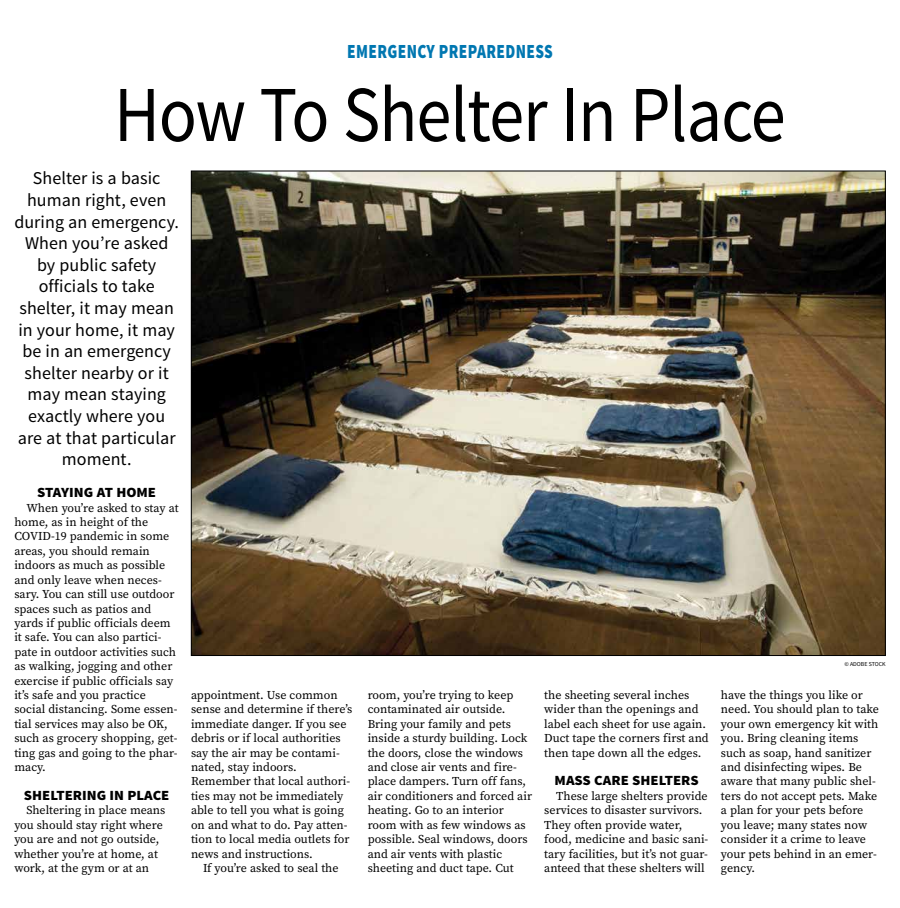
<style>
.page{position:relative;width:900px;height:908px;background:#fff}
.page>*{position:absolute;margin:0;border:0;box-sizing:border-box;transform-origin:0 0}
.t1{font:79.2px "Source Sans Pro";letter-spacing:-.015em;color:#000;scale:.89 1}
.t2{font:900 20px "Source Sans Pro";letter-spacing:.025em;color:#0077b1;scale:.77 1}
.t3{font:18px/21.6px "Source Sans Pro";letter-spacing:.005em;color:#000;text-align:center}
.t4{font:900 14px "Source Sans Pro";color:#000;scale:1.05 1}
.t5{font:12px/14.4px "Source Serif Pro";color:#000}
.t6{font:6px "Source Sans Pro";color:#000}
</style>
<div class="page">
<img style="left:193px;top:173px;width:691px;height:480px">
<h2 class="t2" style="left:347px;top:39px;width:269px">EMERGENCY PREPAREDNESS</h2>
<h1 class="t1" style="left:114px;top:65px;width:756px">How To Shelter In Place</h1>
<p class="t3" style="left:14px;top:168px;width:166px">Shelter is a basic human right, even during an emergency.<br>When you’re asked by public safety officials to take shelter, it may mean in your home, it may be in an emergency shelter nearby or it may mean staying exactly where you are at that particular moment.</p>
<p class="t4" style="left:37px;top:483px;width:115px">STAYING AT HOME</p>
<p class="t5" style="left:14px;top:500px;width:166px;text-indent:12px">When you’re asked to stay at home, as in height of the<br>COVID-19 pandemic in some areas, you should remain indoors as much as possible and only leave when neces&shy;sary. You can still use outdoor spaces such as patios and yards if public officials deem it safe. You can also partici&shy;pate in outdoor activities such as walking, jogging and other exercise if public officials say it’s safe and you practice social distancing. Some essen&shy;tial services may also be OK, such as grocery shopping, get&shy;ting gas and going to the phar&shy;macy.</p>
<p class="t4" style="left:24px;top:785px;width:140px">SHELTERING IN PLACE</p>
<p class="t5" style="left:14px;top:802px;width:153px;text-indent:12px">Sheltering in place means you should stay right where you are and not go outside, whether you’re at home, at work, at the gym or at an</p>
<p class="t5" style="left:191px;top:687px;width:163px">appointment. Use common sense and determine if there’s immediate danger. If you see debris or if local authorities say the air may be contami&shy;nated, stay indoors.<br>Remember that local authori&shy;ties may not be immediately able to tell you what is going on and what to do. Pay atten&shy;tion to local media outlets for news and instructions.</p>
<p class="t5" style="left:203px;top:860px;width:137px">If you’re asked to seal the</p>
<p class="t5" style="left:368px;top:687px;width:166px">room, you’re trying to keep contaminated air outside.<br>Bring your family and pets inside a sturdy building. Lock the doors, close the windows and close air vents and fire&shy;place dampers. Turn off fans, air conditioners and forced air heating. Go to an interior room with as few windows as possible. Seal windows, doors and air vents with plastic sheeting and duct tape. Cut</p>
<p class="t5" style="left:544px;top:687px;width:166px">the sheeting several inches wider than the openings and label each sheet for use again.<br>Duct tape the corners first and then tape down all the edges.</p>
<p class="t4" style="left:555px;top:771px;width:139px">MASS CARE SHELTERS</p>
<p class="t5" style="left:544px;top:788px;width:166px;text-indent:12px">These large shelters provide services to disaster survivors.<br>They often provide water, food, medicine and basic sani&shy;tary facilities, but it’s not guar&shy;anteed that these shelters will</p>
<p class="t6" style="left:844px;top:660px;width:43px">© ADOBE STOCK</p>
<p class="t5" style="left:721px;top:687px;width:159px">have the things you like or need. You should plan to take your own emergency kit with you. Bring cleaning items such as soap, hand sanitizer and disinfecting wipes. Be aware that many public shel&shy;ters do not accept pets. Make a plan for your pets before you leave; many states now consider it a crime to leave your pets behind in an emer&shy;gency.</p>
</div>
